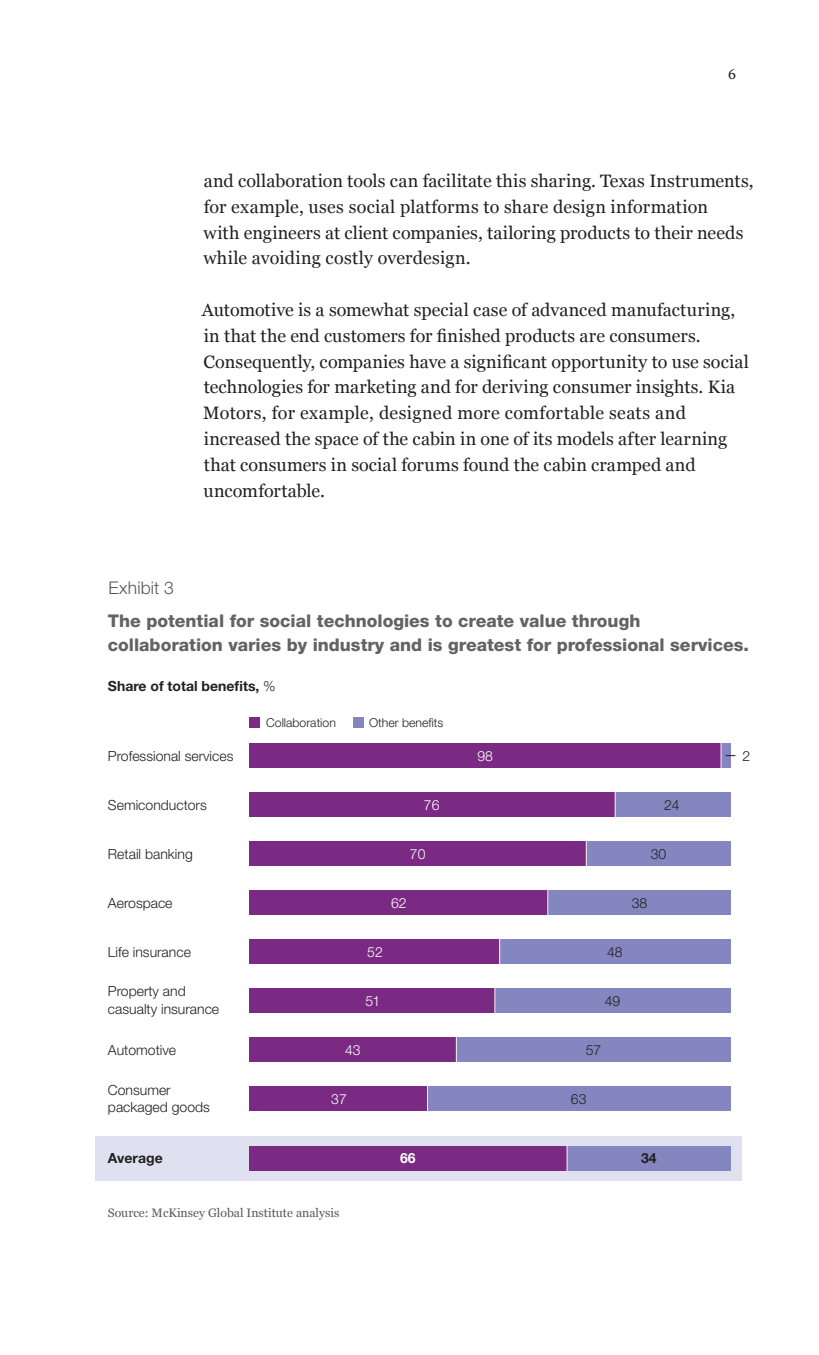
<style>
.page{position:relative;width:819px;height:1355px;background:#fff}
.page>*{position:absolute;margin:0;border:0;box-sizing:border-box;transform-origin:0 0}
.Body_text{font:17.85px/25.7px "Georgia";letter-spacing:.005em;color:#231f20}
.t1{font:800 17.5px/24.5px "Helvetica Neue LT Std";color:#636366}
.Footnote-sentences{font:300 17.5px "Helvetica Neue LT Std";letter-spacing:.005em;color:#57585a}
.t2{font:300 14px/17.5px "Helvetica Neue LT Std";color:#231f20}
.t3{font:700 14px "Helvetica Neue LT Std";color:#231f20}
.t4{font:300 14px "Helvetica Neue LT Std";color:#fff}
.t5{font:700 14px "Helvetica Neue LT Std";color:#fff}
.t6{font:14px "Georgia";color:#231f20}
.t7{font:12.25px "Georgia";color:#57585a}
.t8{font:300 12.25px "Helvetica Neue LT Std";color:#231f20}
.s1{font-weight:300}
</style>
<div class="page">
<div style="left:249px;top:717px;width:11px;height:10px;background:#7b2a83"></div>
<div style="left:353px;top:717px;width:10px;height:10px;background:#8386bf"></div>
<div style="left:96px;top:1135px;width:646px;height:45px;background:#e0e1f0"></div>
<div style="left:249px;top:743px;width:472px;height:25px;background:#7b2a83"></div>
<div style="left:249px;top:792px;width:366px;height:25px;background:#7b2a83"></div>
<div style="left:615px;top:792px;width:116px;height:25px;background:#8386bf"></div>
<div style="left:249px;top:841px;width:337px;height:25px;background:#7b2a83"></div>
<div style="left:586px;top:841px;width:145px;height:25px;background:#8386bf"></div>
<div style="left:249px;top:890px;width:299px;height:25px;background:#7b2a83"></div>
<div style="left:548px;top:890px;width:183px;height:25px;background:#8386bf"></div>
<div style="left:249px;top:939px;width:251px;height:25px;background:#7b2a83"></div>
<div style="left:500px;top:939px;width:231px;height:25px;background:#8386bf"></div>
<div style="left:249px;top:988px;width:246px;height:25px;background:#7b2a83"></div>
<div style="left:495px;top:988px;width:236px;height:25px;background:#8386bf"></div>
<div style="left:249px;top:1037px;width:207px;height:25px;background:#7b2a83"></div>
<div style="left:456px;top:1037px;width:275px;height:25px;background:#8386bf"></div>
<div style="left:249px;top:1086px;width:178px;height:25px;background:#7b2a83"></div>
<div style="left:427px;top:1086px;width:304px;height:25px;background:#8386bf"></div>
<div style="left:249px;top:1146px;width:318px;height:24px;background:#7b2a83"></div>
<div style="left:567px;top:1146px;width:164px;height:24px;background:#8386bf"></div>
<svg style="left:721px;top:742px;width:14px;height:28px"></svg>
<svg style="left:615px;top:791px;width:1px;height:27px"></svg>
<svg style="left:586px;top:840px;width:1px;height:27px"></svg>
<svg style="left:547px;top:889px;width:1px;height:27px"></svg>
<svg style="left:499px;top:938px;width:1px;height:27px"></svg>
<svg style="left:494px;top:988px;width:1px;height:25px"></svg>
<svg style="left:456px;top:1037px;width:1px;height:25px"></svg>
<svg style="left:427px;top:1085px;width:1px;height:27px"></svg>
<svg style="left:567px;top:1146px;width:1px;height:25px"></svg>
<p class="t6" style="left:728px;top:66px;width:9px">6</p>
<p class="Body_text" style="left:203px;top:168px;width:552px">and collaboration tools can facilitate this sharing. Texas Instruments, for example, uses social platforms to share design information<br>with engineers at client companies, tailoring products to their needs while avoiding costly overdesign.</p>
<p class="Body_text" style="left:202px;top:297px;width:549px">Automotive is a somewhat special case of advanced manufacturing, in that the end customers for finished products are consumers.<br>Consequently, companies have a significant opportunity to use social technologies for marketing and for deriving consumer insights. Kia Motors, for example, designed more comfortable seats and increased the space of the cabin in one of its models after learning that consumers in social forums found the cabin cramped and uncomfortable.</p>
<p class="Footnote-sentences" style="left:108px;top:577px;width:67px">Exhibit 3</p>
<p class="t1" style="left:108px;top:608px;width:643px">The potential for social technologies to create value through collaboration varies by industry and is greatest for professional services.</p>
<p class="t3" style="left:108px;top:677px;width:169px">Share of total benefits, <span class="s1">%</span></p>
<p class="t8" style="left:266px;top:715px;width:71px">Collaboration</p>
<p class="t8" style="left:369px;top:715px;width:76px">Other benefits</p>
<p class="t2" style="left:108px;top:746px;width:127px">Professional services</p>
<p class="t2" style="left:108px;top:795px;width:100px">Semiconductors</p>
<p class="t2" style="left:108px;top:844px;width:86px">Retail banking</p>
<p class="t2" style="left:108px;top:893px;width:66px">Aerospace</p>
<p class="t2" style="left:108px;top:942px;width:84px">Life insurance</p>
<p class="t2" style="left:108px;top:982px;width:113px">Property and casualty insurance</p>
<p class="t2" style="left:108px;top:1040px;width:70px">Automotive</p>
<p class="t2" style="left:108px;top:1080px;width:103px">Consumer packaged goods</p>
<p class="t3" style="left:108px;top:1149px;width:56px">Average</p>
<p class="t4" style="left:424px;top:796px;width:17px">76</p>
<p class="t4" style="left:410px;top:845px;width:17px">70</p>
<p class="t4" style="left:391px;top:894px;width:17px">62</p>
<p class="t4" style="left:367px;top:943px;width:17px">52</p>
<p class="t4" style="left:365px;top:992px;width:16px">51</p>
<p class="t4" style="left:345px;top:1041px;width:17px">43</p>
<p class="t4" style="left:331px;top:1090px;width:17px">37</p>
<p class="t4" style="left:477px;top:747px;width:17px">98</p>
<p class="t2" style="left:664px;top:795px;width:17px">24</p>
<p class="t2" style="left:651px;top:844px;width:17px">30</p>
<p class="t2" style="left:632px;top:893px;width:17px">38</p>
<p class="t2" style="left:607px;top:942px;width:17px">48</p>
<p class="t2" style="left:605px;top:991px;width:17px">49</p>
<p class="t2" style="left:586px;top:1040px;width:17px">57</p>
<p class="t2" style="left:571px;top:1089px;width:17px">63</p>
<p class="t5" style="left:400px;top:1149px;width:17px">66</p>
<p class="t3" style="left:641px;top:1149px;width:17px">34</p>
<p class="t7" style="left:108px;top:1206px;width:233px">Source: McKinsey Global Institute analysis</p>
<p class="t2" style="left:742px;top:746px;width:9px">2</p>
</div>
